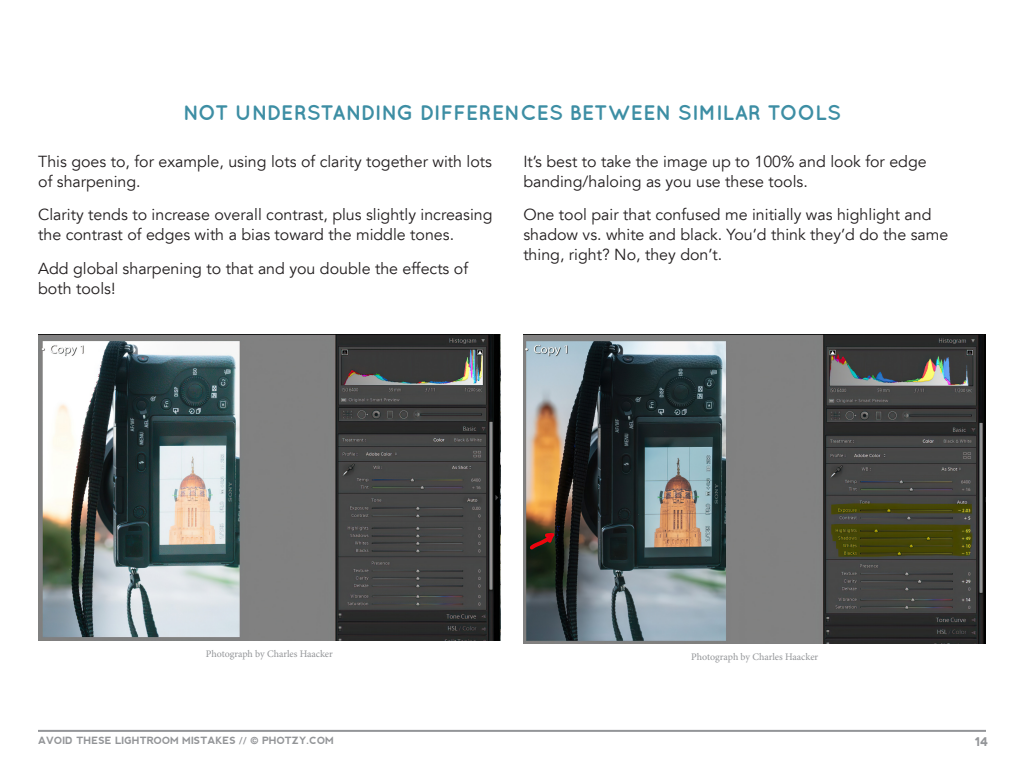
<style>
.page{position:relative;width:1024px;height:768px;background:#fff}
.page>*{position:absolute;margin:0;border:0;box-sizing:border-box;transform-origin:0 0}
.t1{font:700 21px "Quicksand";color:#3d8ea4}
.body{font:16px/20px "Avenir LT";color:#231f20}
.t2{font:700 12px "nevis";color:#939598}
.caption_credit{font:10px "Minion Pro";letter-spacing:-.005em;color:#939598}
.t3{font:700 10px "nevis";color:#939598}
.s1{font-family:"Avenir LT";font-weight:900}
</style>
<div class="page">
<hr style="left:38px;top:730px;width:948px;height:2px;background:#939598">
<img style="left:38px;top:334px;width:463px;height:306px">
<img style="left:523px;top:334px;width:463px;height:310px">
<h1 class="t1" style="left:183px;top:100px;width:659px">NOT UNDERSTANDING DIFFERENCES BETWEEN SIMILAR TOOLS</h1>
<p class="body" style="left:38px;top:152px;width:455px">This goes to, for example, using lots of clarity together with lots of sharpening.</p>
<p class="body" style="left:38px;top:205px;width:456px">Clarity tends to increase overall contrast, plus slightly increasing the contrast of edges with a bias toward the middle tones.</p>
<p class="body" style="left:38px;top:259px;width:431px">Add global sharpening to that and you double the effects of both tools!</p>
<p class="body" style="left:523px;top:152px;width:405px">It’s best to take the image up to 100% and look for edge banding/haloing as you use these tools.</p>
<p class="body" style="left:523px;top:205px;width:427px">One tool pair that confused me initially was highlight and shadow vs. white and black. You’d think they’d do the same thing, right? No, they don’t.</p>
<p class="caption_credit" style="left:206px;top:647px;width:129px">Photograph by Charles Haacker</p>
<p class="caption_credit" style="left:691px;top:650px;width:129px">Photograph by Charles Haacker</p>
<p class="t3" style="left:38px;top:735px;width:297px">AVOID THESE LIGHTROOM MISTAKES // <span class="s1">©</span> PHOTZY.COM</p>
<p class="t2" style="left:975px;top:735px;width:15px">14</p>
</div>
